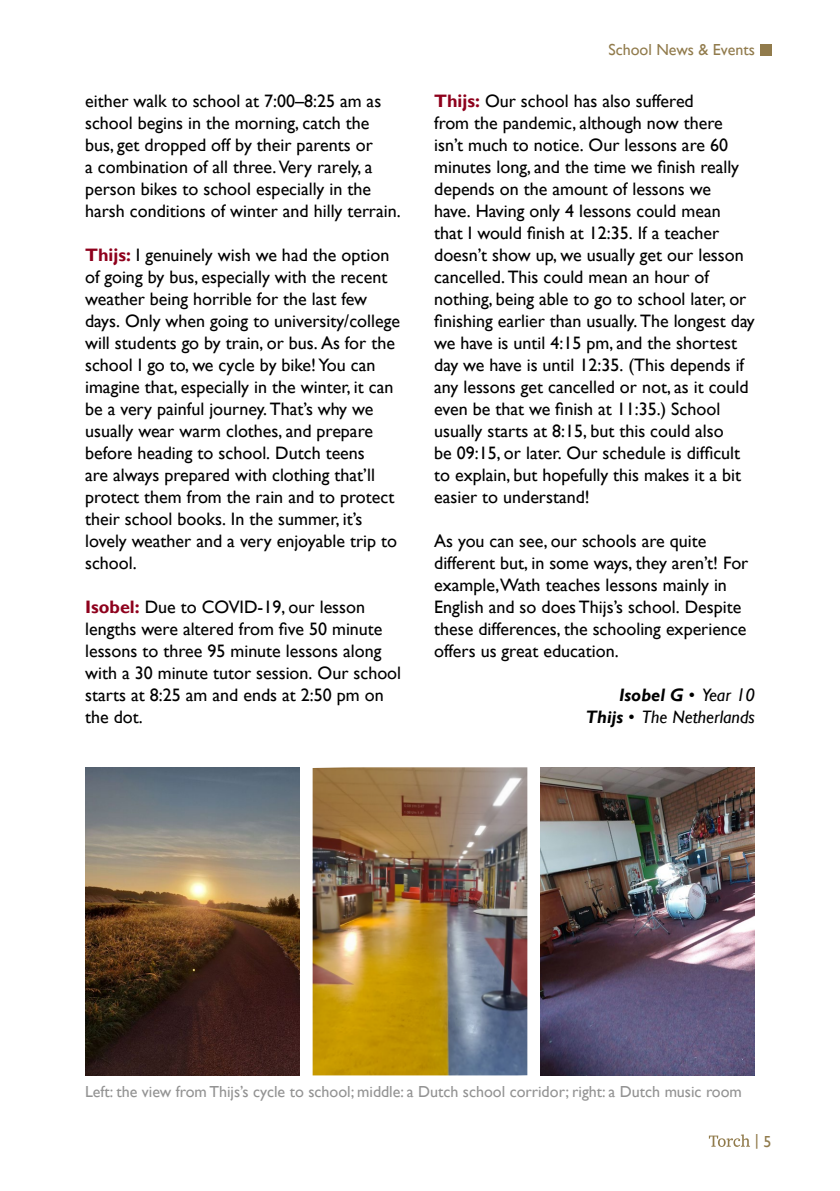
<style>
.page{position:relative;width:840px;height:1191px;background:#fff}
.page>*{position:absolute;margin:0;border:0;box-sizing:border-box;transform-origin:0 0}
.Copy_Paragraph{font:18px/22px "Gill Sans";color:#000}
.Byline{font:italic 18px/22px "Gill Sans";color:#000;text-align:right}
.t1{font:16px "Gill Sans";color:#939393}
.t2{font:16px "Gill Sans";color:#917b4c}
.s1{font-weight:700;color:#8e001c}
.s2{font-weight:700}
</style>
<div class="page">
<img style="left:540px;top:767px;width:214px;height:308px">
<img style="left:312px;top:767px;width:215px;height:308px">
<img style="left:85px;top:767px;width:215px;height:308px">
<svg style="left:708px;top:1134px;width:41px;height:12px"></svg>
<div style="left:760px;top:44px;width:11px;height:11px;background:#917b4c"></div>
<p class="Copy_Paragraph" style="left:85px;top:90px;width:317px">either walk to school at 7:00–8:25 am as school begins in the morning, catch the bus, get dropped off by their parents or<br>a combination of all three. Very rarely, a person bikes to school especially in the harsh conditions of winter and hilly terrain.</p>
<p class="Copy_Paragraph" style="left:85px;top:244px;width:316px"><span class="s1">Thijs:</span> I genuinely wish we had the option of going by bus, especially with the recent weather being horrible for the last few days. Only when going to university/college will students go by train, or bus. As for the school I go to, we cycle by bike! You can imagine that, especially in the winter, it can be a very painful journey. That’s why we usually wear warm clothes, and prepare before heading to school. Dutch teens<br>are always prepared with clothing that’ll protect them from the rain and to protect their school books. In the summer, it’s lovely weather and a very enjoyable trip to school.</p>
<p class="Copy_Paragraph" style="left:85px;top:596px;width:317px"><span class="s1">Isobel:</span> Due to COVID-19, our lesson lengths were altered from five 50 minute lessons to three 95 minute lessons along with a 30 minute tutor session. Our school starts at 8:25 am and ends at 2:50 pm on the dot.</p>
<p class="t2" style="left:608px;top:40px;width:148px">School News &amp; Events</p>
<p class="Copy_Paragraph" style="left:434px;top:90px;width:322px"><span class="s1">Thijs:</span> Our school has also suffered<br>from the pandemic, although now there isn’t much to notice. Our lessons are 60 minutes long, and the time we finish really depends on the amount of lessons we<br>have. Having only 4 lessons could mean<br>that I would finish at 12:35. If a teacher doesn’t show up, we usually get our lesson cancelled. This could mean an hour of nothing, being able to go to school later, or finishing earlier than usually. The longest day we have is until 4:15 pm, and the shortest day we have is until 12:35. (This depends if any lessons get cancelled or not, as it could even be that we finish at 11:35.) School usually starts at 8:15, but this could also<br>be 09:15, or later. Our schedule is difficult to explain, but hopefully this makes it a bit easier to understand!</p>
<p class="Copy_Paragraph" style="left:434px;top:530px;width:315px">As you can see, our schools are quite different but, in some ways, they aren’t! For example,Wath teaches lessons mainly in English and so does Thijs’s school. Despite these differences, the schooling experience offers us great education.</p>
<p class="Byline" style="left:585px;top:684px;width:170px"><span class="s2">Isobel G</span> • Year 10<br><span class="s2">Thijs</span> • The Netherlands</p>
<p class="t1" style="left:85px;top:1082px;width:658px">Left: the view from Thijs’s cycle to school; middle: a Dutch school corridor; right: a Dutch music room</p>
<p class="t2" style="left:754px;top:1131px;width:18px">| 5</p>
</div>
